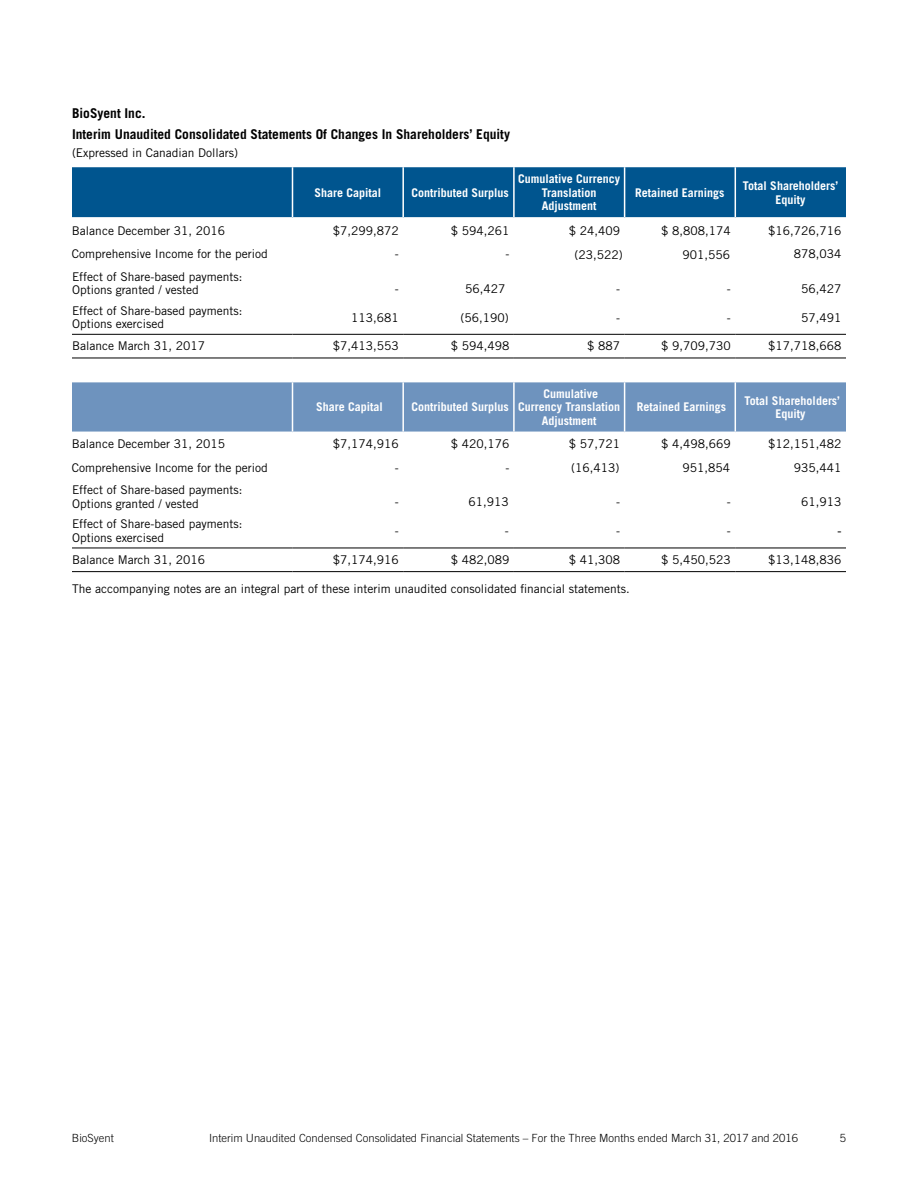
<style>
.page{position:relative;width:918px;height:1188px;background:#fff}
.page>*{position:absolute;margin:0;border:0;box-sizing:border-box;transform-origin:0 0}
.Head_B4_Table_TOC{font:700 13.5px "Trade Gothic LT Std";color:#000}
.Body_table{font:12px/13.5px "Trade Gothic LT Std";color:#000}
.Body_num_table{font:12px "Trade Gothic LT Std";color:#000}
.Table_heads{font:700 12px/13.5px "Trade Gothic LT Std";color:#fff;text-align:center}
.Body_num_table-2{font:12px "Arial";color:#000}
.t1{font:300 11.25px "Trade Gothic LT Std";color:#000}
</style>
<div class="page">
<div style="left:72px;top:167px;width:774px;height:50px;background:#00558f"></div>
<svg style="left:72px;top:333px;width:220px;height:215px"></svg>
<div style="left:72px;top:382px;width:774px;height:50px;background:#6e93be"></div>
<hr style="left:292px;top:167px;width:1px;height:50px;background:#fff">
<hr style="left:402px;top:167px;width:2px;height:50px;background:#fff">
<hr style="left:513px;top:167px;width:2px;height:50px;background:#fff">
<hr style="left:624px;top:167px;width:1px;height:50px;background:#fff">
<hr style="left:735px;top:167px;width:1px;height:50px;background:#fff">
<hr style="left:292px;top:382px;width:1px;height:50px;background:#fff">
<hr style="left:402px;top:382px;width:2px;height:50px;background:#fff">
<hr style="left:513px;top:382px;width:2px;height:50px;background:#fff">
<hr style="left:624px;top:382px;width:1px;height:50px;background:#fff">
<hr style="left:735px;top:382px;width:1px;height:50px;background:#fff">
<hr style="left:72px;top:432px;width:220px;height:1px;background:#fff">
<hr style="left:72px;top:334px;width:220px;height:1px;background:#000">
<hr style="left:292px;top:334px;width:111px;height:1px;background:#000">
<hr style="left:403px;top:334px;width:111px;height:1px;background:#000">
<hr style="left:514px;top:334px;width:111px;height:1px;background:#000">
<hr style="left:625px;top:334px;width:110px;height:1px;background:#000">
<hr style="left:735px;top:334px;width:111px;height:1px;background:#000">
<hr style="left:72px;top:548px;width:220px;height:1px;background:#000">
<hr style="left:292px;top:548px;width:111px;height:1px;background:#000">
<hr style="left:403px;top:548px;width:111px;height:1px;background:#000">
<hr style="left:514px;top:548px;width:111px;height:1px;background:#000">
<hr style="left:625px;top:548px;width:110px;height:1px;background:#000">
<hr style="left:735px;top:548px;width:111px;height:1px;background:#000">
<hr style="left:72px;top:381px;width:220px;height:1px;background:#fff">
<hr style="left:72px;top:358px;width:220px;height:1px;background:#000">
<hr style="left:72px;top:571px;width:220px;height:1px;background:#000">
<hr style="left:292px;top:571px;width:111px;height:1px;background:#000">
<hr style="left:403px;top:571px;width:111px;height:1px;background:#000">
<hr style="left:514px;top:571px;width:111px;height:1px;background:#000">
<hr style="left:625px;top:571px;width:110px;height:1px;background:#000">
<hr style="left:735px;top:571px;width:111px;height:1px;background:#000">
<hr style="left:292px;top:358px;width:111px;height:1px;background:#000">
<hr style="left:403px;top:358px;width:111px;height:1px;background:#000">
<hr style="left:514px;top:358px;width:111px;height:1px;background:#000">
<hr style="left:625px;top:358px;width:110px;height:1px;background:#000">
<hr style="left:735px;top:358px;width:111px;height:1px;background:#000">
<p class="Head_B4_Table_TOC" style="left:72px;top:105px;width:75px">BioSyent Inc.</p>
<p class="Head_B4_Table_TOC" style="left:72px;top:126px;width:440px">Interim Unaudited Consolidated Statements Of Changes In Shareholders’ Equity</p>
<p class="Body_table" style="left:72px;top:146px;width:168px">(Expressed in Canadian Dollars)</p>
<p class="Table_heads" style="left:315px;top:186px;width:68px">Share Capital</p>
<p class="Table_heads" style="left:412px;top:186px;width:99px">Contributed Surplus</p>
<p class="Table_heads" style="left:518px;top:172px;width:103px">Cumulative Currency<br>Translation<br>Adjustment</p>
<p class="Table_heads" style="left:635px;top:186px;width:91px">Retained Earnings</p>
<p class="Table_heads" style="left:743px;top:179px;width:97px">Total Shareholders’<br>Equity</p>
<p class="Body_table" style="left:72px;top:224px;width:155px">Balance December 31, 2016</p>
<p class="Body_num_table" style="left:333px;top:223px;width:67px">$7,299,872</p>
<p class="Body_num_table" style="left:451px;top:223px;width:60px">$ 594,261</p>
<p class="Body_num_table" style="left:569px;top:223px;width:53px">$ 24,409</p>
<p class="Body_num_table" style="left:661px;top:223px;width:71px">$ 8,808,174</p>
<p class="Body_num_table" style="left:768px;top:223px;width:75px">$16,726,716</p>
<p class="Body_table" style="left:72px;top:247px;width:197px">Comprehensive Income for the period</p>
<p class="Body_num_table" style="left:395px;top:247px;width:5px">-</p>
<p class="Body_num_table" style="left:505px;top:247px;width:5px">-</p>
<p class="Body_num_table" style="left:574px;top:247px;width:50px">(23,522)</p>
<p class="Body_num_table" style="left:682px;top:247px;width:49px">901,556</p>
<p class="Body_num_table" style="left:794px;top:247px;width:49px">878,034</p>
<p class="Body_table" style="left:72px;top:269px;width:172px">Effect of Share-based payments:<br>Options granted / vested</p>
<p class="Body_num_table" style="left:395px;top:281px;width:5px">-</p>
<p class="Body_num_table" style="left:465px;top:281px;width:42px">56,427</p>
<p class="Body_num_table" style="left:616px;top:281px;width:5px">-</p>
<p class="Body_num_table" style="left:727px;top:281px;width:5px">-</p>
<p class="Body_num_table" style="left:801px;top:281px;width:42px">56,427</p>
<p class="Body_table" style="left:72px;top:304px;width:172px">Effect of Share-based payments:<br>Options exercised</p>
<p class="Body_num_table" style="left:351px;top:310px;width:49px">113,681</p>
<p class="Body_num_table" style="left:460px;top:310px;width:50px">(56,190)</p>
<p class="Body_num_table" style="left:616px;top:310px;width:5px">-</p>
<p class="Body_num_table" style="left:727px;top:310px;width:5px">-</p>
<p class="Body_num_table" style="left:801px;top:310px;width:42px">57,491</p>
<p class="Body_table" style="left:72px;top:339px;width:135px">Balance March 31, 2017</p>
<p class="Body_num_table" style="left:333px;top:339px;width:67px">$7,413,553</p>
<p class="Body_num_table" style="left:451px;top:339px;width:60px">$ 594,498</p>
<p class="Body_num_table" style="left:587px;top:339px;width:34px">$ 887</p>
<p class="Body_num_table" style="left:661px;top:339px;width:71px">$ 9,709,730</p>
<p class="Body_num_table" style="left:768px;top:339px;width:75px">$17,718,668</p>
<p class="Table_heads" style="left:316px;top:400px;width:68px">Share Capital</p>
<p class="Table_heads" style="left:412px;top:400px;width:99px">Contributed Surplus</p>
<p class="Table_heads" style="left:518px;top:387px;width:103px">Cumulative<br>Currency Translation<br>Adjustment</p>
<p class="Table_heads" style="left:637px;top:400px;width:91px">Retained Earnings</p>
<p class="Table_heads" style="left:745px;top:393px;width:97px">Total Shareholders’<br>Equity</p>
<p class="Body_table" style="left:72px;top:437px;width:155px">Balance December 31, 2015</p>
<p class="Body_num_table" style="left:333px;top:437px;width:67px">$7,174,916</p>
<p class="Body_num_table" style="left:451px;top:437px;width:60px">$ 420,176</p>
<p class="Body_num_table" style="left:569px;top:437px;width:53px">$ 57,721</p>
<p class="Body_num_table" style="left:661px;top:437px;width:71px">$ 4,498,669</p>
<p class="Body_num_table" style="left:768px;top:437px;width:75px">$12,151,482</p>
<p class="Body_table" style="left:72px;top:461px;width:197px">Comprehensive Income for the period</p>
<p class="Body_num_table" style="left:395px;top:461px;width:5px">-</p>
<p class="Body_num_table" style="left:505px;top:461px;width:5px">-</p>
<p class="Body_num_table" style="left:571px;top:461px;width:50px">(16,413)</p>
<p class="Body_num_table" style="left:682px;top:461px;width:49px">951,854</p>
<p class="Body_num_table" style="left:794px;top:461px;width:49px">935,441</p>
<p class="Body_table" style="left:72px;top:483px;width:172px">Effect of Share-based payments:<br>Options granted / vested</p>
<p class="Body_num_table" style="left:395px;top:495px;width:5px">-</p>
<p class="Body_num_table" style="left:468px;top:495px;width:42px">61,913</p>
<p class="Body_num_table" style="left:616px;top:495px;width:5px">-</p>
<p class="Body_num_table" style="left:727px;top:495px;width:5px">-</p>
<p class="Body_num_table" style="left:801px;top:495px;width:42px">61,913</p>
<p class="Body_table" style="left:72px;top:517px;width:172px">Effect of Share-based payments:<br>Options exercised</p>
<p class="Body_num_table" style="left:395px;top:524px;width:5px">-</p>
<p class="Body_num_table" style="left:505px;top:524px;width:5px">-</p>
<p class="Body_num_table" style="left:616px;top:524px;width:5px">-</p>
<p class="Body_num_table" style="left:727px;top:524px;width:5px">-</p>
<p class="Body_num_table-2" style="left:838px;top:523px;width:5px">-</p>
<p class="Body_table" style="left:72px;top:553px;width:135px">Balance March 31, 2016</p>
<p class="Body_num_table" style="left:333px;top:553px;width:67px">$7,174,916</p>
<p class="Body_num_table" style="left:451px;top:553px;width:60px">$ 482,089</p>
<p class="Body_num_table" style="left:569px;top:553px;width:53px">$ 41,308</p>
<p class="Body_num_table" style="left:661px;top:553px;width:71px">$ 5,450,523</p>
<p class="Body_num_table" style="left:768px;top:553px;width:75px">$13,148,836</p>
<p class="Body_table" style="left:72px;top:582px;width:559px">The accompanying notes are an integral part of these interim unaudited consolidated financial statements.</p>
<p class="t1" style="left:72px;top:1131px;width:43px">BioSyent</p>
<p class="t1" style="left:209px;top:1131px;width:590px">Interim Unaudited Condensed Consolidated Financial Statements – For the Three Months ended March 31, 2017 and 2016</p>
<p class="t1" style="left:840px;top:1131px;width:8px">5</p>
</div>
